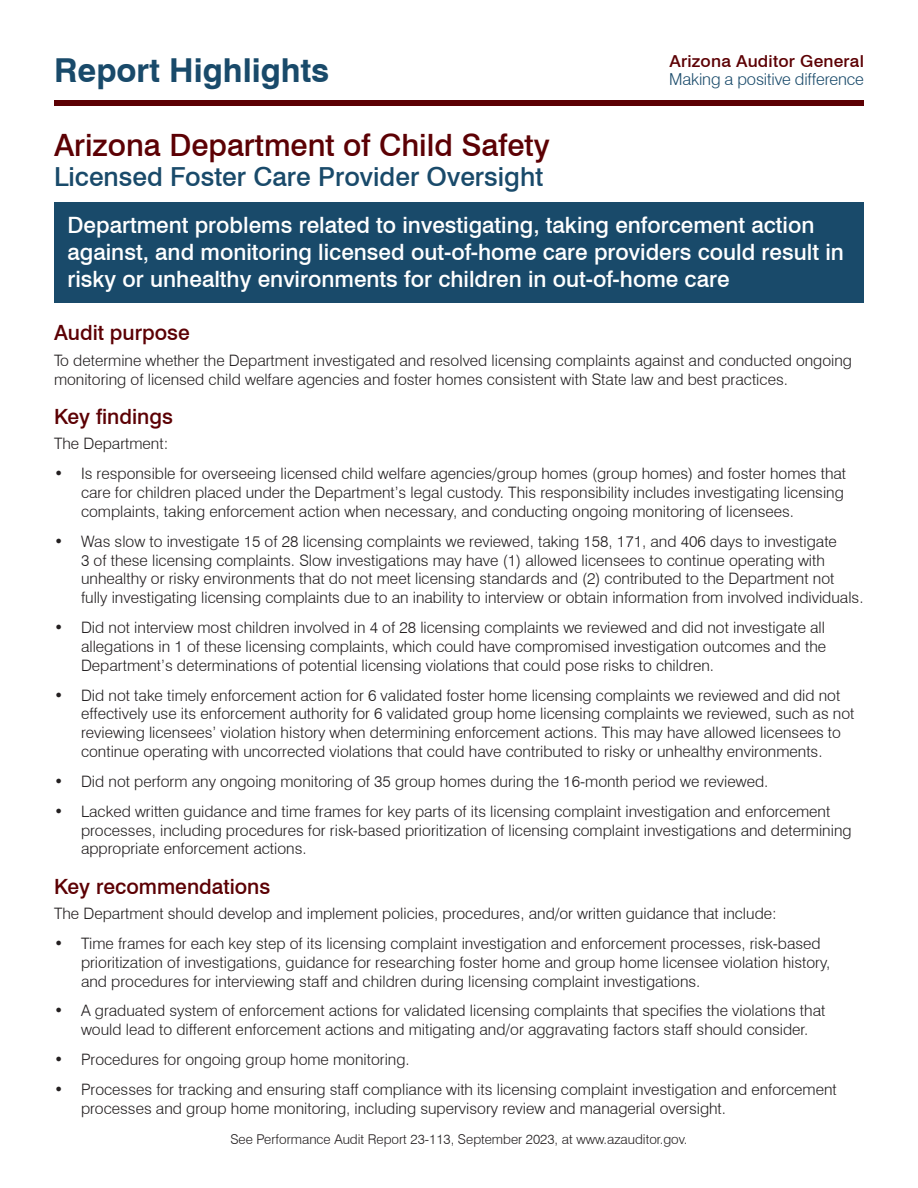
<style>
.page{position:relative;width:918px;height:1188px;background:#fff}
.page>*{position:absolute;margin:0;border:0;box-sizing:border-box;transform-origin:0 0}
.t1{font:700 33px "Swiss 721 BT";color:#194a6a}
.t2{font:500 30.75px "Swiss 721 BT";color:#5c0004}
.t3{font:500 26.25px "Swiss 721 BT";color:#194a6a}
.t4{font:500 22.5px/27px "Swiss 721 BT";color:#fff}
.t5{font:500 21px "Swiss 721 BT";color:#5c0004}
.t6{font:300 16.5px "Swiss 721 BT";letter-spacing:-.01em;color:#194a6a}
.t7{font:500 16.5px "Swiss 721 BT";letter-spacing:.01em;color:#5c0004;scale:1.05 1}
.t8{font:300 15.75px/18.9px "Swiss 721 BT";color:#231f20}
.t9{font:300 13.5px "Swiss 721 BT";color:#231f20}
.s1{font-weight:700}
</style>
<div class="page">
<div style="left:54px;top:100px;width:810px;height:6px;background:#5c0004"></div>
<div style="left:54px;top:203px;width:810px;height:100px;background:#194a6a"></div>
<h1 class="t1" style="left:54px;top:50px;width:277px">Report Highlights</h1>
<p class="t7" style="left:670px;top:51px;width:187px">Arizona Auditor General</p>
<p class="t6" style="left:669px;top:69px;width:196px">Making a positive difference</p>
<h2 class="t2" style="left:54px;top:127px;width:497px">Arizona Department of Child Safety</h2>
<h3 class="t3" style="left:54px;top:161px;width:491px">Licensed Foster Care Provider Oversight</h3>
<h3 class="t4" style="left:68px;top:212px;width:778px">Department problems related to investigating, taking enforcement action against, and monitoring licensed out-of-home care providers could result in risky or unhealthy environments for children in out-of-home care</h3>
<h3 class="t5" style="left:54px;top:320px;width:137px">Audit purpose</h3>
<p class="t8" style="left:54px;top:351px;width:800px">To determine whether the Department investigated and resolved licensing complaints against and conducted ongoing monitoring of licensed child welfare agencies and foster homes consistent with State law and best practices.</p>
<h3 class="t5" style="left:54px;top:404px;width:120px">Key findings</h3>
<p class="t8" style="left:54px;top:434px;width:116px">The Department:</p>
<p class="t8" style="left:81px;top:464px;width:767px;text-indent:-27px"><span class="s1">•</span> Is responsible for overseeing licensed child welfare agencies/group homes (group homes) and foster homes that care for children placed under the Department’s legal custody. This responsibility includes investigating licensing complaints, taking enforcement action when necessary, and conducting ongoing monitoring of licensees.</p>
<p class="t8" style="left:81px;top:532px;width:784px;text-indent:-27px"><span class="s1">•</span> Was slow to investigate 15 of 28 licensing complaints we reviewed, taking 158, 171, and 406 days to investigate<br>3 of these licensing complaints. Slow investigations may have (1) allowed licensees to continue operating with unhealthy or risky environments that do not meet licensing standards and (2) contributed to the Department not fully investigating licensing complaints due to an inability to interview or obtain information from involved individuals.</p>
<p class="t8" style="left:81px;top:618px;width:747px;text-align:justify;text-indent:-27px"><span class="s1">•</span> Did not interview most children involved in 4 of 28 licensing complaints we reviewed and did not investigate all allegations in 1 of these licensing complaints, which could have compromised investigation outcomes and the Department’s determinations of potential licensing violations that could pose risks to children.</p>
<p class="t8" style="left:81px;top:685px;width:775px;text-indent:-27px"><span class="s1">•</span> Did not take timely enforcement action for 6 validated foster home licensing complaints we reviewed and did not effectively use its enforcement authority for 6 validated group home licensing complaints we reviewed, such as not reviewing licensees’ violation history when determining enforcement actions. This may have allowed licensees to continue operating with uncorrected violations that could have contributed to risky or unhealthy environments.</p>
<p class="t8" style="left:54px;top:772px;width:716px"><span class="s1">•</span> Did not perform any ongoing monitoring of 35 group homes during the 16-month period we reviewed.</p>
<p class="t8" style="left:81px;top:802px;width:772px;text-indent:-27px"><span class="s1">•</span> Lacked written guidance and time frames for key parts of its licensing complaint investigation and enforcement processes, including procedures for risk-based prioritization of licensing complaint investigations and determining appropriate enforcement actions.</p>
<h3 class="t5" style="left:54px;top:873px;width:218px">Key recommendations</h3>
<p class="t8" style="left:54px;top:904px;width:724px">The Department should develop and implement policies, procedures, and/or written guidance that include:</p>
<p class="t8" style="left:81px;top:934px;width:751px;text-indent:-27px"><span class="s1">•</span> Time frames for each key step of its licensing complaint investigation and enforcement processes, risk-based prioritization of investigations, guidance for researching foster home and group home licensee violation history, and procedures for interviewing staff and children during licensing complaint investigations.</p>
<p class="t8" style="left:81px;top:1001px;width:746px;text-indent:-27px"><span class="s1">•</span> A graduated system of enforcement actions for validated licensing complaints that specifies the violations that would lead to different enforcement actions and mitigating and/or aggravating factors staff should consider.</p>
<p class="t8" style="left:54px;top:1050px;width:357px"><span class="s1">•</span> Procedures for ongoing group home monitoring.</p>
<p class="t8" style="left:81px;top:1080px;width:757px;text-indent:-27px"><span class="s1">•</span> Processes for tracking and ensuring staff compliance with its licensing complaint investigation and enforcement processes and group home monitoring, including supervisory review and managerial oversight.</p>
<p class="t9" style="left:230px;top:1131px;width:459px">See Performance Audit Report 23-113, September 2023, at www.azauditor.gov.</p>
</div>
